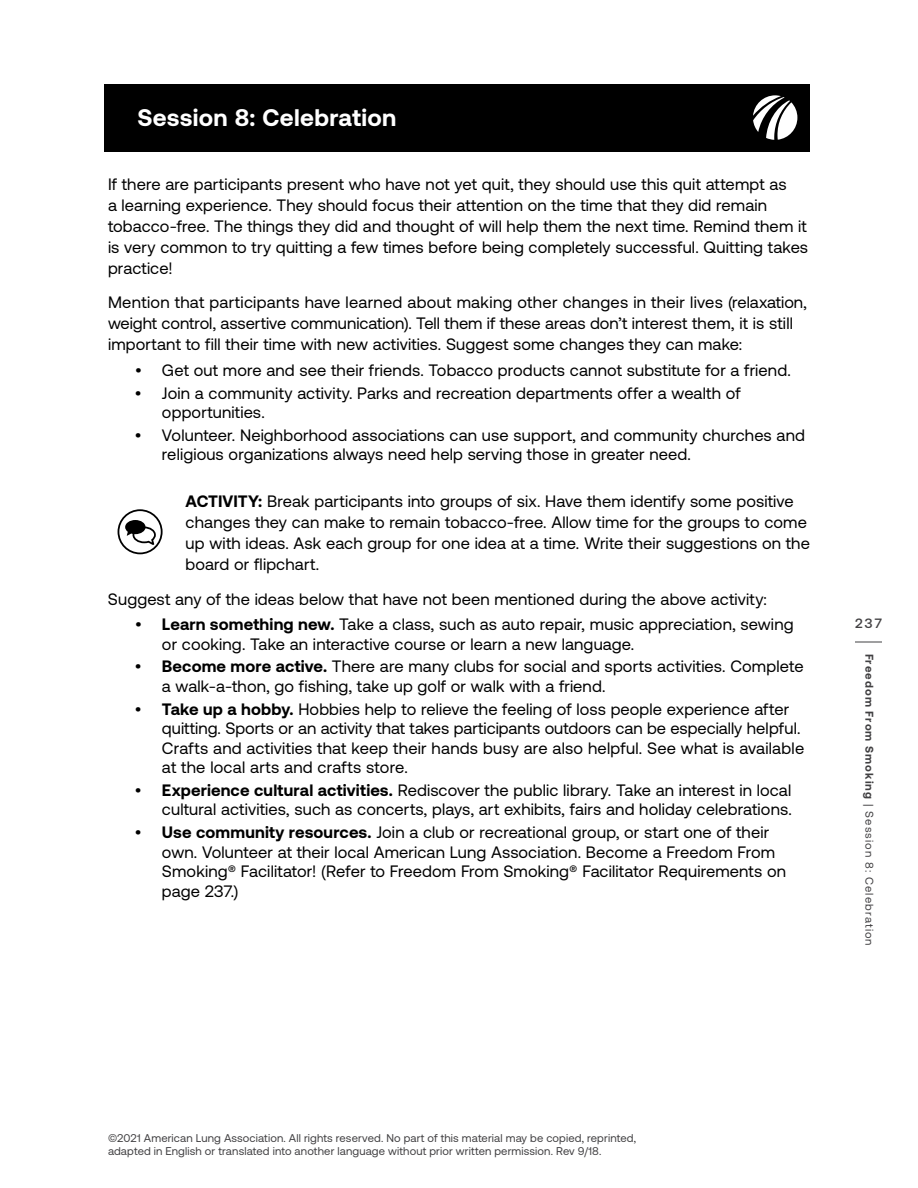
<style>
.page{position:relative;width:918px;height:1188px;background:#fff}
.page>*{position:absolute;margin:0;border:0;box-sizing:border-box;transform-origin:0 0}
.t1{font:700 24px "Aeonik";letter-spacing:.015em;color:#fff}
.t2{font:16.5px/19.5px "Aeonik";letter-spacing:.01em;color:#000}
.t3{font:500 13.5px "Aeonik";color:#414042}
.t4{font:11.25px/13.5px "Aeonik";letter-spacing:.015em;color:#414042}
.t5{font:11.25px "Aeonik";letter-spacing:.095em;color:#414042}
.s1{font-weight:700}
</style>
<div class="page">
<div style="left:105px;top:84px;width:705px;height:68px;background:#000"></div>
<svg style="left:753px;top:95px;width:44px;height:45px"></svg>
<svg style="left:855px;top:642px;width:27px;height:1px"></svg>
<svg style="left:118px;top:509px;width:45px;height:45px"></svg>
<h1 class="t1" style="left:137px;top:104px;width:260px">Session 8: Celebration</h1>
<p class="t2" style="left:108px;top:174px;width:702px;line-height:21px">If there are participants present who have not yet quit, they should use this quit attempt as<br>a learning experience. They should focus their attention on the time that they did remain tobacco-free. The things they did and thought of will help them the next time. Remind them it is very common to try quitting a few times before being completely successful. Quitting takes practice!</p>
<p class="t2" style="left:108px;top:292px;width:700px;line-height:21px">Mention that participants have learned about making other changes in their lives (relaxation, weight control, assertive communication). Tell them if these areas don’t interest them, it is still important to fill their time with new activities. Suggest some changes they can make:</p>
<p class="t2" style="left:135px;top:360px;width:656px">• Get out more and see their friends. Tobacco products cannot substitute for a friend.</p>
<p class="t2" style="left:162px;top:383px;width:580px;text-indent:-27px">• Join a community activity. Parks and recreation departments offer a wealth of opportunities.</p>
<p class="t2" style="left:162px;top:425px;width:645px;text-indent:-27px">• Volunteer. Neighborhood associations can use support, and community churches and religious organizations always need help serving those in greater need.</p>
<p class="t2" style="left:186px;top:491px;width:626px;line-height:21px"><span class="s1">ACTIVITY:</span> Break participants into groups of six. Have them identify some positive changes they can make to remain tobacco-free. Allow time for the groups to come up with ideas. Ask each group for one idea at a time. Write their suggestions on the board or flipchart.</p>
<p class="t2" style="left:108px;top:589px;width:661px">Suggest any of the ideas below that have not been mentioned during the above activity:</p>
<p class="t2" style="left:162px;top:615px;width:633px;text-indent:-27px">• <span class="s1">Learn something new.</span> Take a class, such as auto repair, music appreciation, sewing or cooking. Take an interactive course or learn a new language.</p>
<p class="t2" style="left:162px;top:657px;width:643px;text-indent:-27px">• <span class="s1">Become more active.</span> There are many clubs for social and sports activities. Complete a walk-a-thon, go fishing, take up golf or walk with a friend.</p>
<p class="t2" style="left:162px;top:699px;width:644px;text-indent:-27px">• <span class="s1">Take up a hobby.</span> Hobbies help to relieve the feeling of loss people experience after quitting. Sports or an activity that takes participants outdoors can be especially helpful.<br>Crafts and activities that keep their hands busy are also helpful. See what is available at the local arts and crafts store.</p>
<p class="t2" style="left:135px;top:780px;width:658px;text-align:right">• <span class="s1">Experience cultural activities.</span> Rediscover the public library. Take an interest in local cultural activities, such as concerts, plays, art exhibits, fairs and holiday celebrations.</p>
<p class="t2" style="left:162px;top:823px;width:626px;text-indent:-27px">• <span class="s1">Use community resources.</span> Join a club or recreational group, or start one of their own. Volunteer at their local American Lung Association. Become a Freedom From Smoking® Facilitator! (Refer to Freedom From Smoking® Facilitator Requirements on page 237.)</p>
<p class="t3" style="left:855px;top:616px;width:28px">237</p>
<p class="t5" style="left:876px;top:654px;width:294px;rotate:90deg"><span class="s1">Freedom From Smoking</span> | Session 8: Celebration</p>
<p class="t4" style="left:108px;top:1131px;width:530px">©2021 American Lung Association. All rights reserved. No part of this material may be copied, reprinted, adapted in English or translated into another language without prior written permission. Rev 9/18.</p>
</div>
